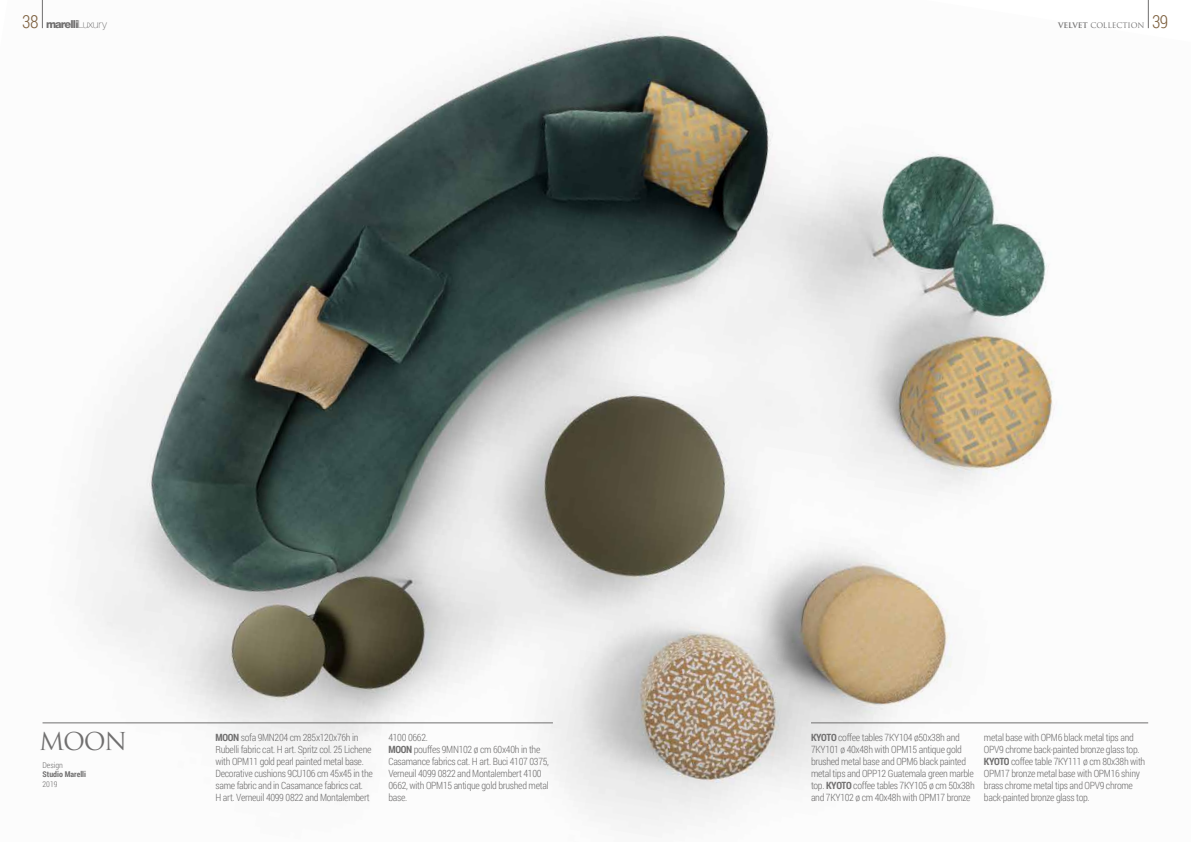
<style>
.page{position:relative;width:1191px;height:842px;background:#fff}
.page>*{position:absolute;margin:0;border:0;box-sizing:border-box;transform-origin:0 0}
.t1{font:24px "Trajan";color:#706f6f}
.t2{font:300 18px "Roboto Condensed";color:#7d603f}
.t3{font:800 11px "Helvetica Neue";letter-spacing:-.07em;color:#706f6f}
.t4{font:300 10px/12px "Roboto Condensed";letter-spacing:-.03em;color:#706f6f}
.t5{font:700 8px "Roboto Condensed";color:#706f6f}
.t6{font:300 8px "Roboto Condensed";color:#706f6f}
.t7{font:7.5px "Trajan";letter-spacing:-.005em;color:#706f6f}
.s1{font-family:"Roboto Condensed";font-weight:300;font-size:18px;color:#7d603f}
.s2{font-weight:100}
.s3{font-weight:700}
</style>
<div class="page">
<img style="left:41px;top:0;width:1108px;height:830px">
<hr style="left:43px;top:723px;width:510px;height:1px;background:#706f6f">
<hr style="left:811px;top:723px;width:337px;height:1px;background:#706f6f">
<svg style="left:42px;top:0;width:1px;height:28px"></svg>
<p class="t3" style="left:22px;top:18px;width:86px"><span class="s1">38</span> marelli<span class="s2">Luxury</span></p>
<p class="t7" style="left:1058px;top:21px;width:88px"><span class="s3">VELVET</span> COLLECTION</p>
<h2 class="t2" style="left:1152px;top:9px;width:18px">39</h2>
<h1 class="t1" style="left:39px;top:727px;width:90px">MOON</h1>
<p class="t6" style="left:43px;top:759px;width:22px">Design</p>
<p class="t5" style="left:43px;top:769px;width:45px">Studio Marelli</p>
<p class="t6" style="left:43px;top:778px;width:17px">2019</p>
<p class="t4" style="left:215px;top:731px;width:159px"><span class="s3">MOON</span> sofa 9MN204 cm 285x120x76h in Rubelli fabric cat. H art. Spritz col. 25 Lichene with OPM11 gold pearl painted metal base.<br>Decorative cushions 9CU106 cm 45x45 in the same fabric and in Casamance fabrics cat.<br>H art. Verneuil 4099 0822 and Montalembert</p>
<p class="t4" style="left:388px;top:731px;width:162px">4100 0662.<br><span class="s3">MOON</span> pouffes 9MN102 ø cm 60x40h in the<br>Casamance fabrics cat. H art. Buci 4107 0375,<br>Verneuil 4099 0822 and Montalembert 4100<br>0662, with OPM15 antique gold brushed metal base.</p>
<p class="t4" style="left:811px;top:731px;width:165px"><span class="s3">KYOTO</span> coffee tables 7KY104 ø50x38h and 7KY101 ø 40x48h with OPM15 antique gold brushed metal base and OPM6 black painted metal tips and OPP12 Guatemala green marble top. <span class="s3">KYOTO</span> coffee tables 7KY105 ø cm 50x38h and 7KY102 ø cm 40x48h with OPM17 bronze</p>
<p class="t4" style="left:984px;top:731px;width:163px">metal base with OPM6 black metal tips and OPV9 chrome back-painted bronze glass top.<br><span class="s3">KYOTO</span> coffee table 7KY111 ø cm 80x38h with OPM17 bronze metal base with OPM16 shiny brass chrome metal tips and OPV9 chrome back-painted bronze glass top.</p>
</div>
